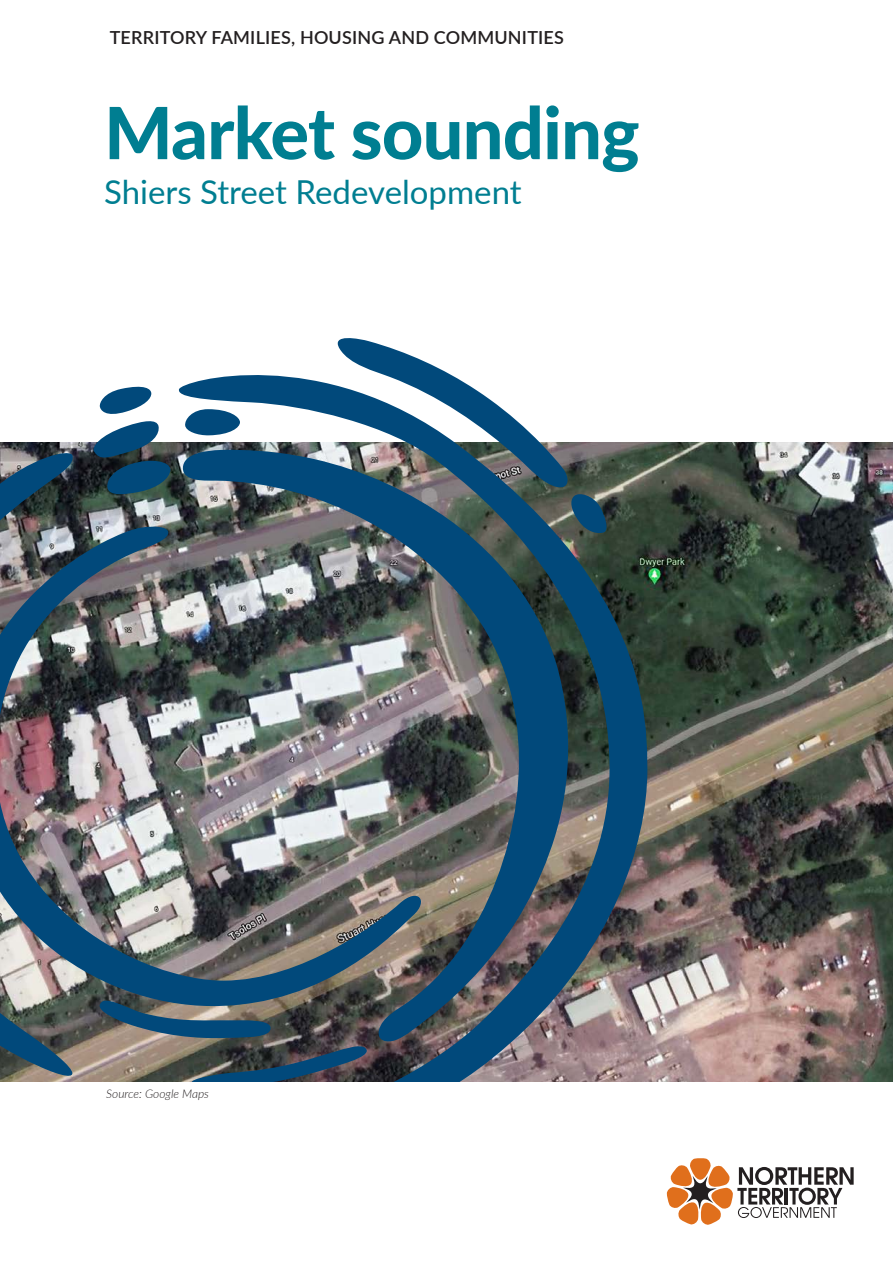
<style>
.page{position:relative;width:893px;height:1263px;background:#fff}
.page>*{position:absolute;margin:0;border:0;box-sizing:border-box;transform-origin:0 0}
.t1{font:800 72px "Lato";letter-spacing:-.01em;color:#007e91}
.t2{font:33px "Lato";color:#007e91}
.t3{font:600 18px "Lato";letter-spacing:.01em;color:#231f20}
.Photo_credit{font:italic 300 12px "Lato";color:#231f20}
</style>
<div class="page">
<img style="left:0;top:442px;width:893px;height:640px">
<img style="left:99px;top:523px;width:78px;height:474px">
<svg style="left:99px;top:997px;width:78px;height:85px;background:#727574"></svg>
<img style="left:0;top:448px;width:99px;height:634px">
<img style="left:177px;top:343px;width:470px;height:739px">
<svg style="left:91px;top:386px;width:79px;height:110px"></svg>
<svg style="left:667px;top:1158px;width:187px;height:67px"></svg>
<p class="t3" style="left:110px;top:25px;width:456px">TERRITORY FAMILIES, HOUSING AND COMMUNITIES</p>
<p class="t1" style="left:104px;top:79px;width:537px">Market sounding</p>
<p class="t2" style="left:104px;top:169px;width:419px">Shiers Street Redevelopment</p>
<p class="Photo_credit" style="left:106px;top:1086px;width:104px">Source: Google Maps</p>
</div>
